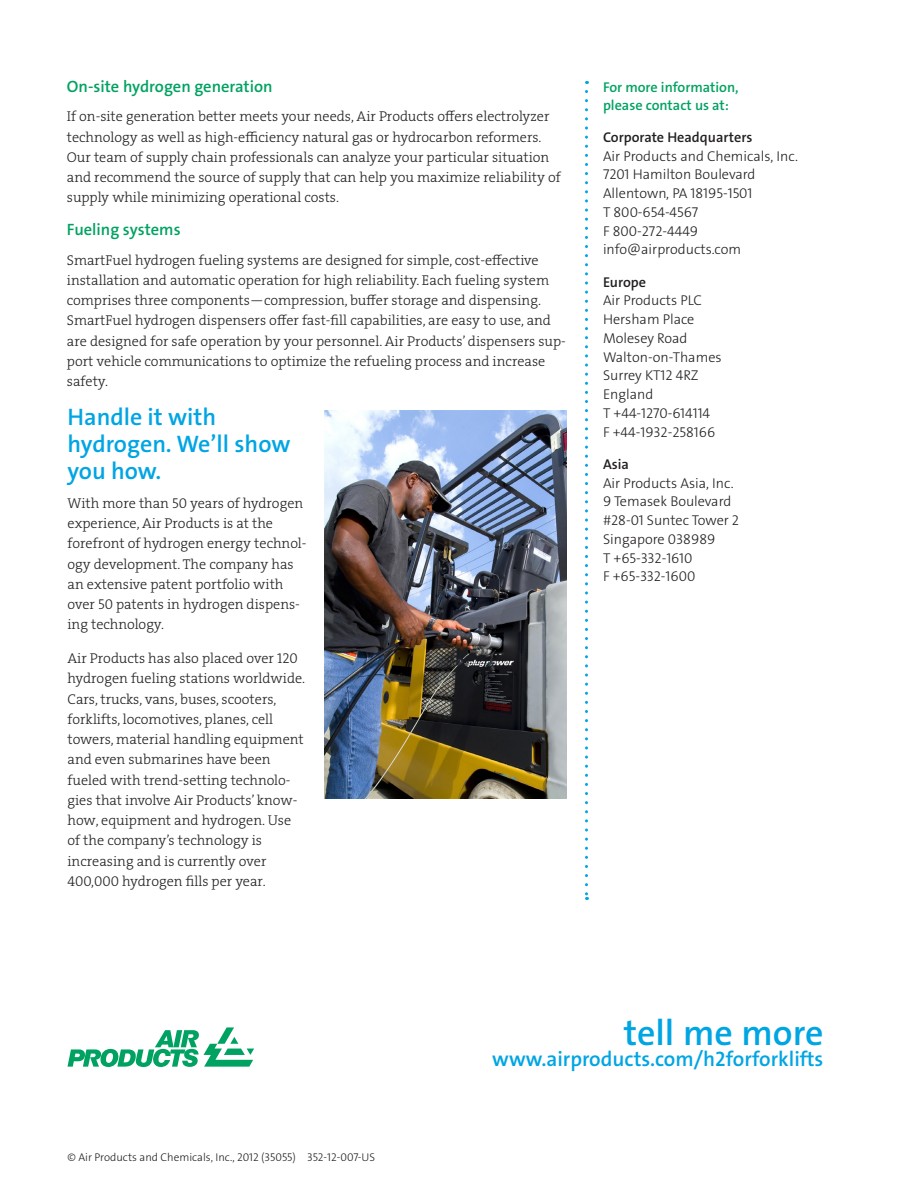
<style>
.page{position:relative;width:918px;height:1188px;background:#fff}
.page>*{position:absolute;margin:0;border:0;box-sizing:border-box;transform-origin:0 0}
.t1{font:600 36px "The Sans LF";color:#00a5e3}
.t2{font:600 24px/27px "The Sans LF";color:#00a5e3}
.t3{font:600 21px "The Sans LF";color:#00a5e3}
.t4{font:600 16.5px "The Sans LF";color:#00a261}
.t5{font:14.25px/20.2px "The Serif LP3 Lig";color:#231f20}
.t6{font:300 14.25px/18.8px "The Sans LF";color:#231f20}
.t7{font:600 14.25px/18px "The Sans LF";color:#00a261}
.t8{font:600 14.25px "The Sans LF";color:#231f20}
.t9{font:300 11.25px "The Sans LF";color:#231f20}
</style>
<div class="page">
<svg style="left:68px;top:1027px;width:186px;height:40px"></svg>
<img style="left:324px;top:411px;width:243px;height:387px">
<svg style="left:585px;top:91px;width:3px;height:809px"></svg>
<p class="t4" style="left:67px;top:76px;width:207px">On-site hydrogen generation</p>
<p class="t5" style="left:67px;top:107px;width:496px">If on-site generation better meets your needs, Air Products offers electrolyzer technology as well as high-efficiency natural gas or hydrocarbon reformers.<br>Our team of supply chain professionals can analyze your particular situation and recommend the source of supply that can help you maximize reliability of supply while minimizing operational costs.</p>
<p class="t4" style="left:67px;top:219px;width:115px">Fueling systems</p>
<p class="t5" style="left:67px;top:250px;width:500px">SmartFuel hydrogen fueling systems are designed for simple, cost-effective installation and automatic operation for high reliability. Each fueling system comprises three components—compression, buffer storage and dispensing.<br>SmartFuel hydrogen dispensers offer fast-fill capabilities, are easy to use, and are designed for safe operation by your personnel. Air Products’ dispensers sup&shy;port vehicle communications to optimize the refueling process and increase safety.</p>
<h2 class="t2" style="left:68px;top:403px;width:225px">Handle it with hydrogen. We’ll show you how.</h2>
<p class="t5" style="left:68px;top:493px;width:241px">With more than 50 years of hydrogen experience, Air Products is at the forefront of hydrogen energy technol&shy;ogy development. The company has an extensive patent portfolio with over 50 patents in hydrogen dispens&shy;ing technology.</p>
<p class="t5" style="left:68px;top:648px;width:239px">Air Products has also placed over 120 hydrogen fueling stations worldwide.<br>Cars, trucks, vans, buses, scooters, forklifts, locomotives, planes, cell towers, material handling equipment and even submarines have been fueled with trend-setting technolo&shy;gies that involve Air Products’ know&shy;how, equipment and hydrogen. Use of the company’s technology is increasing and is currently over 400,000 hydrogen fills per year.</p>
<p class="t7" style="left:603px;top:78px;width:137px">For more information, please contact us at:</p>
<p class="t8" style="left:603px;top:128px;width:151px">Corporate Headquarters</p>
<p class="t6" style="left:603px;top:146px;width:197px">Air Products and Chemicals, Inc.<br>7201 Hamilton Boulevard<br>Allentown, PA 18195-1501<br>T 800-654-4567<br>F 800-272-4449 info@airproducts.com</p>
<p class="t8" style="left:603px;top:273px;width:45px">Europe</p>
<p class="t6" style="left:603px;top:291px;width:120px">Air Products PLC<br>Hersham Place<br>Molesey Road<br>Walton-on-Thames<br>Surrey KT12 4RZ<br>England<br>T +44-1270-614114<br>F +44-1932-258166</p>
<p class="t8" style="left:603px;top:455px;width:28px">Asia</p>
<p class="t6" style="left:603px;top:474px;width:138px">Air Products Asia, Inc.<br>9 Temasek Boulevard #28-01 Suntec Tower 2<br>Singapore 038989<br>T +65-332-1610<br>F +65-332-1600</p>
<p class="t9" style="left:68px;top:1150px;width:309px">© Air Products and Chemicals, Inc., 2012 (35055) 352-12-007-US</p>
<h1 class="t1" style="left:624px;top:1010px;width:201px">tell me more</h1>
<h3 class="t3" style="left:492px;top:1046px;width:333px">www.airproducts.com/h2forforklifts</h3>
</div>
